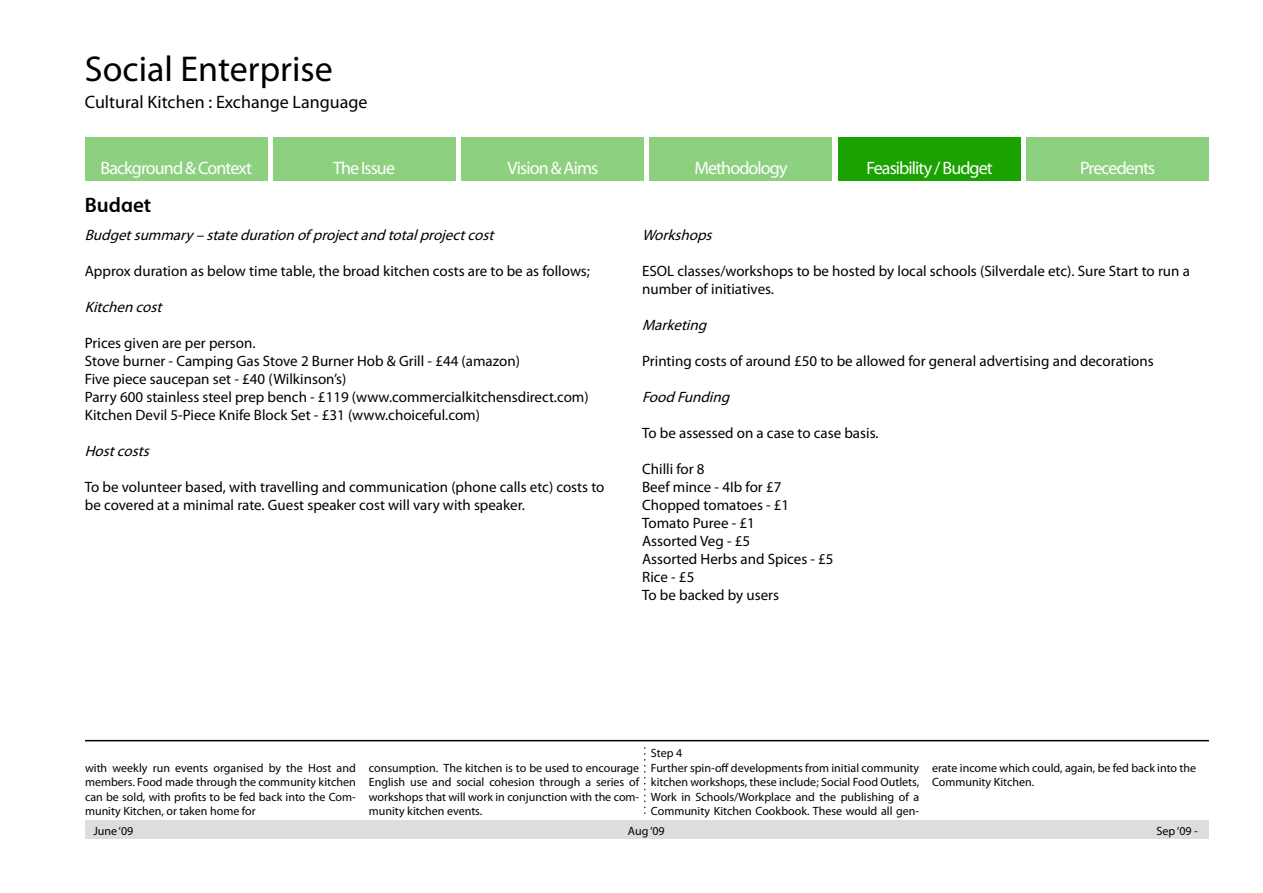
<style>
.page{position:relative;width:1263px;height:893px;background:#fff}
.page>*{position:absolute;margin:0;border:0;box-sizing:border-box;transform-origin:0 0}
.t1{font:36px "Myriad Pro";color:#000}
.t2{font:600 21px "Myriad Pro";color:#000}
.t3{font:18px "Myriad";letter-spacing:-.05em;color:#fff}
.t4{font:18px "Myriad Pro";color:#000}
.t5{font:15px/18px "Myriad Pro";color:#000}
.t6{font:italic 15px "Myriad Pro";color:#000}
.t7{font:12px/14.4px "Myriad Pro";color:#000;text-align:justify}
</style>
<div class="page">
<div style="left:85px;top:137px;width:182px;height:44px;background:#8cd080"></div>
<div style="left:273px;top:137px;width:182px;height:44px;background:#8cd080"></div>
<div style="left:462px;top:137px;width:182px;height:44px;background:#8cd080"></div>
<div style="left:650px;top:137px;width:182px;height:44px;background:#8cd080"></div>
<div style="left:838px;top:137px;width:183px;height:44px;background:#1aa200"></div>
<div style="left:1026px;top:137px;width:183px;height:44px;background:#8cd080"></div>
<hr style="left:85px;top:740px;width:1124px;height:1px;background:#000">
<svg style="left:644px;top:747px;width:1px;height:67px"></svg>
<div style="left:85px;top:821px;width:1124px;height:18px;background:#dcddde"></div>
<h1 class="t1" style="left:85px;top:47px;width:250px">Social Enterprise</h1>
<p class="t4" style="left:85px;top:91px;width:284px">Cultural Kitchen : Exchange Language</p>
<p class="t3" style="left:100px;top:159px;width:153px">Background &amp; Context</p>
<p class="t3" style="left:507px;top:159px;width:92px">Vision &amp; Aims</p>
<p class="t3" style="left:694px;top:159px;width:95px">Methodology</p>
<p class="t3" style="left:866px;top:159px;width:128px">Feasibility / Budget</p>
<p class="t3" style="left:1080px;top:159px;width:77px">Precedents</p>
<h2 class="t2" style="left:85px;top:191px;width:68px">Budget</h2>
<p class="t6" style="left:85px;top:226px;width:415px">Budgetsummary–statedurationofprojectandtotalprojectcost</p>
<p class="t5" style="left:85px;top:262px;width:507px">Approx duration as below time table, the broad kitchen costs are to be as follows;</p>
<p class="t6" style="left:85px;top:298px;width:83px">Kitchencost</p>
<p class="t5" style="left:85px;top:334px;width:505px">Prices given are per person.<br>Stove burner - Camping Gas Stove 2 Burner Hob &amp; Grill - £44 (amazon)<br>Five piece saucepan set - £40 (Wilkinson’s)<br>Parry 600 stainless steel prep bench - £119 (www.commercialkitchensdirect.com)<br>Kitchen Devil 5-Piece Knife Block Set - £31 (www.choiceful.com)</p>
<p class="t6" style="left:85px;top:442px;width:70px">Hostcosts</p>
<p class="t5" style="left:85px;top:478px;width:521px">To be volunteer based, with travelling and communication (phone calls etc) costs to be covered at a minimal rate. Guest speaker cost will vary with speaker.</p>
<p class="t3" style="left:333px;top:159px;width:63px">The Issue</p>
<p class="t6" style="left:642px;top:226px;width:76px">Workshops</p>
<p class="t5" style="left:642px;top:262px;width:549px">ESOL classes/workshops to be hosted by local schools (Silverdale etc). Sure Start to run a number of initiatives.</p>
<p class="t6" style="left:642px;top:316px;width:70px">Marketing</p>
<p class="t5" style="left:642px;top:352px;width:513px">Printing costs of around £50 to be allowed for general advertising and decorations</p>
<p class="t6" style="left:642px;top:388px;width:93px">FoodFunding</p>
<p class="t5" style="left:642px;top:424px;width:238px">To be assessed on a case to case basis.</p>
<p class="t5" style="left:642px;top:460px;width:193px">Chilli for 8<br>Beef mince - 4Ib for £7<br>Chopped tomatoes - £1<br>Tomato Puree - £1<br>Assorted Veg - £5<br>Assorted Herbs and Spices - £5<br>Rice - £5<br>To be backed by users</p>
<p class="t7" style="left:85px;top:760px;width:272px">with weekly run events organised by the Host and members. Food made through the community kitchen can be sold, with profits to be fed back into the Com&shy;munity Kitchen, or taken home for</p>
<p class="t7" style="left:369px;top:760px;width:272px">consumption. The kitchen is to be used to encourage English use and social cohesion through a series of workshops that will work in conjunction with the com&shy;munity kitchen events.</p>
<p class="t7" style="left:651px;top:746px;width:270px;text-align:left">Step 4<br>Further spin-off developments from initial community kitchen workshops, these include; Social Food Outlets, Work in Schools/Workplace and the publishing of a Community Kitchen Cookbook. These would all gen-</p>
<p class="t7" style="left:932px;top:760px;width:266px">erate income which could, again, be fed back into the<br>Community Kitchen.</p>
<p class="t7" style="left:93px;top:824px;width:42px">June ‘09</p>
<p class="t7" style="left:628px;top:824px;width:38px">Aug ‘09</p>
<p class="t7" style="left:1156px;top:824px;width:43px">Sep ‘09 -</p>
</div>
